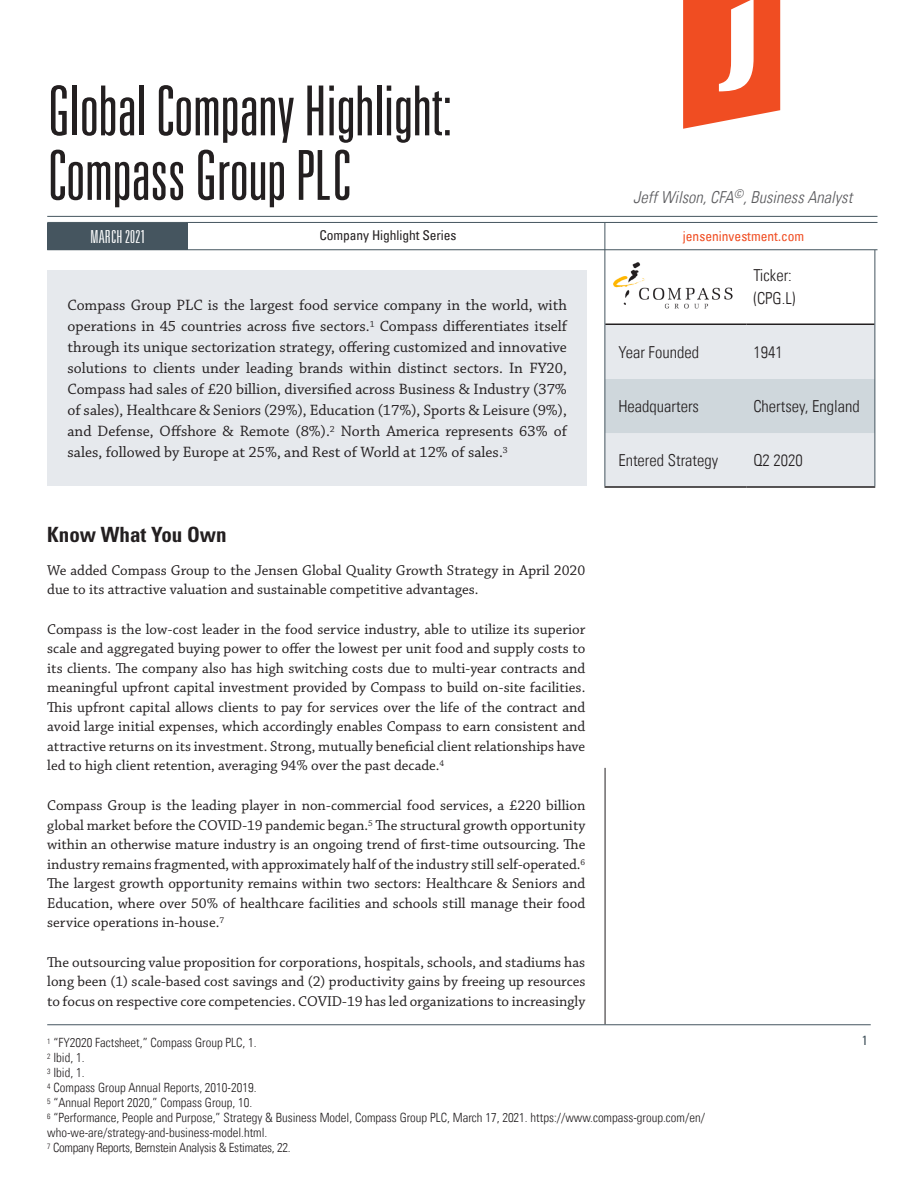
<style>
.page{position:relative;width:918px;height:1188px;background:#fff}
.page>*{position:absolute;margin:0;border:0;box-sizing:border-box;transform-origin:0 0}
.Headline{font:300 ultra-condensed 69px "Univers LT";letter-spacing:-.005em;color:#231f20}
.t1{font:700 condensed 21px "Univers LT Std";color:#231f20}
.t2{font:300 ultra-condensed 18px "Univers LT";letter-spacing:.01em;color:#fff}
.t3{font:300 condensed 16.5px "Univers LT";color:#231f20}
.t4{font:italic 300 condensed 16.5px "Univers LT";color:#5a5a5d}
.t5{font:15.75px/21px "Chaparral Pro";color:#231f20;text-align:justify}
.t6{font:15px/19.5px "Chaparral Pro";color:#231f20;text-align:justify}
.t7{font:condensed 13.5px "Univers LT";letter-spacing:-.005em;color:#231f20}
.t8{font:condensed 13.5px "Univers LT";color:#f04d22}
.t9{font:condensed 13.5px "Univers LT";color:#45555f}
.Footnote{font:300 condensed 12.75px/15px "Univers LT";color:#231f20}
.Footnote-2{font:300 condensed 12.75px "Univers LT";letter-spacing:-.02em;color:#231f20}
</style>
<div class="page">
<div style="left:47px;top:223px;width:141px;height:26px;background:#45555f"></div>
<hr style="left:47px;top:249px;width:831px;height:1px;background:#45555f">
<hr style="left:47px;top:222px;width:831px;height:1px;background:#45555f">
<hr style="left:47px;top:216px;width:831px;height:1px;background:#45555f">
<svg style="left:683px;top:0;width:97px;height:129px"></svg>
<div style="left:47px;top:270px;width:540px;height:216px;background:#e6e9ed"></div>
<div style="left:605px;top:325px;width:269px;height:161px;background:#e6e9ed"></div>
<div style="left:605px;top:379px;width:269px;height:54px;background:#cfd7dc"></div>
<hr style="left:605px;top:324px;width:142px;height:1px;background:#231f20">
<hr style="left:747px;top:324px;width:127px;height:1px;background:#231f20">
<hr style="left:604px;top:486px;width:143px;height:2px;background:#231f20">
<hr style="left:747px;top:486px;width:128px;height:2px;background:#231f20">
<hr style="left:604px;top:250px;width:1px;height:74px;background:#45555f">
<hr style="left:874px;top:250px;width:1px;height:74px;background:#45555f">
<hr style="left:604px;top:324px;width:1px;height:55px;background:#45555f">
<hr style="left:874px;top:324px;width:1px;height:55px;background:#45555f">
<hr style="left:604px;top:379px;width:1px;height:54px;background:#45555f">
<hr style="left:874px;top:379px;width:1px;height:54px;background:#45555f">
<hr style="left:604px;top:433px;width:1px;height:53px;background:#45555f">
<hr style="left:874px;top:433px;width:1px;height:53px;background:#45555f">
<svg style="left:604px;top:223px;width:1px;height:27px"></svg>
<img style="left:613px;top:262px;width:120px;height:46px">
<hr style="left:605px;top:768px;width:1px;height:256px;background:#231f20">
<hr style="left:47px;top:1024px;width:824px;height:1px;background:#45555f">
<p class="Headline" style="left:47px;top:75px;width:406px">Global Company Highlight:</p>
<p class="Headline" style="left:47px;top:139px;width:305px">Compass Group PLC</p>
<p class="t4" style="left:633px;top:187px;width:221px">Jeff Wilson, CFA<sup>©</sup>, Business Analyst</p>
<p class="t2" style="left:91px;top:227px;width:56px">MARCH 2021</p>
<p class="t7" style="left:319px;top:226px;width:139px">Company Highlight Series</p>
<p class="t8" style="left:683px;top:228px;width:123px">jenseninvestment.com</p>
<p class="t5" style="left:68px;top:295px;width:501px">Compass Group PLC is the largest food service company in the world, with operations in 45 countries across five sectors.<sup>1</sup> Compass differentiates itself through its unique sectorization strategy, offering customized and innovative solutions to clients under leading brands within distinct sectors. In FY20, Compass had sales of £20 billion, diversified across Business &amp; Industry (37% of sales), Healthcare &amp; Seniors (29%), Education (17%), Sports &amp; Leisure (9%), and Defense, Offshore &amp; Remote (8%).<sup>2</sup> North America represents 63% of sales, followed by Europe at 25%, and Rest of World at 12% of sales.<sup>3</sup></p>
<p class="t1" style="left:47px;top:521px;width:181px">Know What You Own</p>
<p class="t6" style="left:47px;top:561px;width:540px">We added Compass Group to the Jensen Global Quality Growth Strategy in April 2020 due to its attractive valuation and sustainable competitive advantages.</p>
<p class="t6" style="left:47px;top:620px;width:540px">Compass is the low-cost leader in the food service industry, able to utilize its superior scale and aggregated buying power to offer the lowest per unit food and supply costs to its clients. The company also has high switching costs due to multi-year contracts and meaningful upfront capital investment provided by Compass to build on-site facilities.<br>This upfront capital allows clients to pay for services over the life of the contract and avoid large initial expenses, which accordingly enables Compass to earn consistent and attractive returns on its investment. Strong, mutually beneficial client relationships have led to high client retention, averaging 94% over the past decade.<sup>4</sup></p>
<p class="t6" style="left:47px;top:796px;width:540px">Compass Group is the leading player in non-commercial food services, a £220 billion global market before the COVID-19 pandemic began.<sup>5</sup> The structural growth opportunity within an otherwise mature industry is an ongoing trend of first-time outsourcing. The industry remains fragmented, with approximately half of the industry still self-operated.<sup>6<br></sup>The largest growth opportunity remains within two sectors: Healthcare &amp; Seniors and Education, where over 50% of healthcare facilities and schools still manage their food service operations in-house.<sup>7</sup></p>
<p class="t6" style="left:47px;top:953px;width:540px">The outsourcing value proposition for corporations, hospitals, schools, and stadiums has long been (1) scale-based cost savings and (2) productivity gains by freeing up resources to focus on respective core competencies. COVID-19 has led organizations to increasingly</p>
<p class="t3" style="left:753px;top:265px;width:40px">Ticker:</p>
<p class="t3" style="left:753px;top:289px;width:44px">(CPG.L)</p>
<p class="t3" style="left:618px;top:342px;width:82px">Year Founded</p>
<p class="t3" style="left:753px;top:342px;width:31px">1941</p>
<p class="t3" style="left:618px;top:396px;width:82px">Headquarters</p>
<p class="t3" style="left:753px;top:396px;width:108px">Chertsey, England</p>
<p class="t3" style="left:618px;top:450px;width:101px">Entered Strategy</p>
<p class="t3" style="left:753px;top:450px;width:51px">Q2 2020</p>
<p class="Footnote" style="left:47px;top:1035px;width:211px"><sup>1</sup> “FY2020 Factsheet,” Compass Group PLC, 1.</p>
<p class="Footnote" style="left:47px;top:1050px;width:39px"><sup>2</sup> Ibid, 1.</p>
<p class="Footnote" style="left:47px;top:1065px;width:39px"><sup>3</sup> Ibid, 1.</p>
<p class="Footnote" style="left:47px;top:1080px;width:211px"><sup>4</sup> Compass Group Annual Reports, 2010-2019.</p>
<p class="Footnote" style="left:47px;top:1095px;width:207px"><sup>5</sup> “Annual Report 2020,” Compass Group, 10.</p>
<p class="Footnote" style="left:47px;top:1110px;width:659px"><sup>6</sup> “Performance, People and Purpose,” Strategy &amp; Business Model, Compass Group PLC, March 17, 2021. https://www.compass-group.com/en/ who-we-are/strategy-and-business-model.html.</p>
<p class="Footnote-2" style="left:47px;top:1140px;width:245px"><sup>7</sup> Company Reports, Bernstein Analysis &amp; Estimates, 22.</p>
<p class="t9" style="left:862px;top:1031px;width:7px">1</p>
</div>
